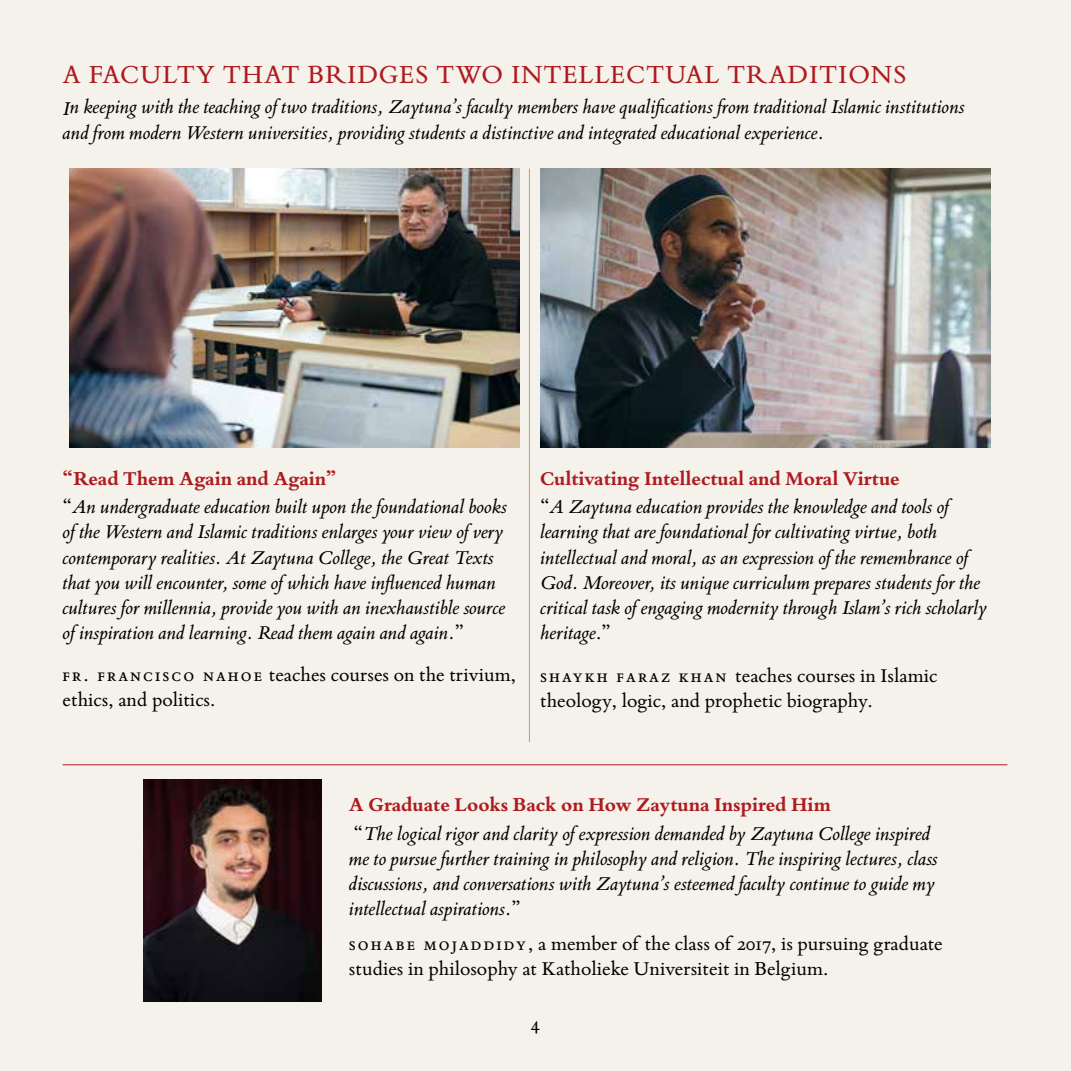
<style>
.page{position:relative;width:1071px;height:1071px;background:#f5f1eb}
.page>*{position:absolute;margin:0;border:0;box-sizing:border-box;transform-origin:0 0}
.t1{font:28px "Bembo Book MT Pro DI";letter-spacing:.03em;color:#ae1b1f}
.t2{font:21px/25.2px "Bembo Book MT Pro DI Italic";color:#000}
.t3{font:21px/25.2px "Bembo Book MT Pro DI";color:#000}
.t4{font:700 21px "Bembo Book MT Pro Di";color:#ae1b1f}
.t5{font:21px/25.2px "Bembo Book MT Pro DI";letter-spacing:.1em;color:#000}
.s1{font-family:"Bembo Book MT Pro DI"}
</style>
<div class="page">
<img style="left:144px;top:780px;width:177px;height:221px">
<img style="left:541px;top:169px;width:450px;height:279px">
<img style="left:69px;top:169px;width:450px;height:279px">
<hr style="left:63px;top:765px;width:944px;height:1px;background:#ae1b1f">
<hr style="left:529px;top:169px;width:1px;height:573px;background:#b6a16a">
<h1 class="t1" style="left:63px;top:57px;width:846px">A FACULTY THAT BRIDGES TWO INTELLECTUAL TRADITIONS</h1>
<p class="t2" style="left:63px;top:93px;width:904px">In keeping with the teaching of two traditions, Zaytuna’s faculty members have qualifications from traditional Islamic institutions and from modern Western universities, providing students a distinctive and integrated educational experience.</p>
<p class="t4" style="left:63px;top:465px;width:275px">“Read Them Again and Again”</p>
<p class="t2" style="left:63px;top:493px;width:446px"><span class="s1">“</span>An undergraduate education built upon the foundational books of the Western and Islamic traditions enlarges your view of very contemporary realities. At Zaytuna College, the Great Texts that you will encounter, some of which have influenced human cultures for millennia, provide you with an inexhaustible source of inspiration and learning. Read them again and again.<span class="s1">”</span></p>
<p class="t5" style="left:63px;top:662px;width:455px">F r. F rancisco N ahoe teaches courses on the trivium, ethics, and politics.</p>
<p class="t4" style="left:540px;top:465px;width:361px">Cultivating Intellectual and Moral Virtue</p>
<p class="t2" style="left:540px;top:493px;width:448px"><span class="s1">“</span>A Zaytuna education provides the knowledge and tools of learning that are foundational for cultivating virtue, both intellectual and moral, as an expression of the remembrance of God. Moreover, its unique curriculum prepares students for the critical task of engaging modernity through Islam’s rich scholarly heritage<span class="s1">.”</span></p>
<p class="t3" style="left:540px;top:663px;width:399px">shaykh F araz Khan teaches courses in Islamic theology, logic, and prophetic biography.</p>
<p class="t4" style="left:349px;top:792px;width:483px">A Graduate Looks Back on How Zaytuna Inspired Him</p>
<p class="t2" style="left:349px;top:820px;width:590px"><span class="s1">“</span>The logical rigor and clarity of expression demanded by Zaytuna College inspired me to pursue further training in philosophy and religion. The inspiring lectures, class discussions, and conversations with Zaytuna’s esteemed faculty continue to guide my intellectual aspirations.<span class="s1">”</span></p>
<p class="t3" style="left:349px;top:931px;width:595px">S ohabe Mojaddidy, a member of the class of 2017, is pursuing graduate studies in philosophy at Katholieke Universiteit in Belgium.</p>
<p class="t3" style="left:531px;top:1011px;width:11px">4</p>
</div>
